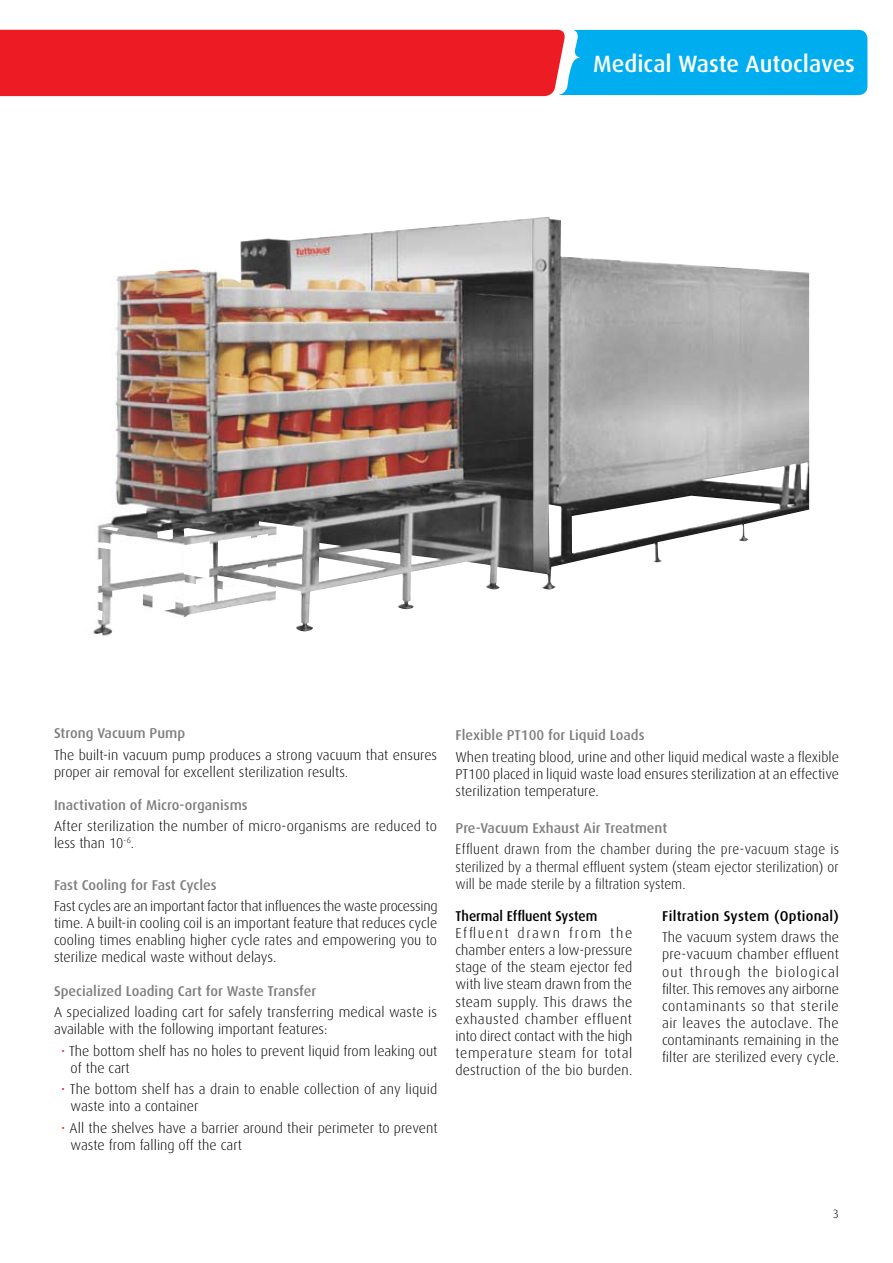
<style>
.page{position:relative;width:893px;height:1263px;background:#fff}
.page>*{position:absolute;margin:0;border:0;box-sizing:border-box;transform-origin:0 0}
.t1{font:500 23.55px "Dax";color:#fff}
.t2{font:300 14.25px/17.1px "Dax";color:#000}
.t3{font:500 14.25px "Dax";color:#808080}
.t4{font:300 14.25px/17.1px "Dax";color:#000;text-align:justify;scale:.95 1}
.t5{font:500 14.25px "Dax";letter-spacing:.01em;color:#000}
.t6{font:500 14.25px "Dax";letter-spacing:.01em;color:#000;scale:.95 1}
.t7{font:300 12px "Dax";color:#000}
.s1{color:#ed1c24}
</style>
<div class="page">
<svg style="left:0;top:30px;width:867px;height:66px;background:#9d516c"></svg>
<img style="left:93px;top:217px;width:716px;height:419px">
<h1 class="t1" style="left:593px;top:50px;width:263px">Medical Waste Autoclaves</h1>
<p class="t3" style="left:54px;top:725px;width:133px">Strong Vacuum Pump</p>
<p class="t2" style="left:54px;top:746px;width:385px">The built-in vacuum pump produces a strong vacuum that ensures proper air removal for excellent sterilization results.</p>
<p class="t3" style="left:54px;top:797px;width:195px">Inactivation of Micro-organisms</p>
<p class="t2" style="left:54px;top:818px;width:385px">After sterilization the number of micro-organisms are reduced to less than 10<sup>-6</sup>.</p>
<p class="t3" style="left:54px;top:877px;width:164px">Fast Cooling for Fast Cycles</p>
<p class="t2" style="left:54px;top:898px;width:385px;text-align:justify">Fast cycles are an important factor that influences the waste processing time. A built-in cooling coil is an important feature that reduces cycle cooling times enabling higher cycle rates and empowering you to sterilize medical waste without delays.</p>
<p class="t3" style="left:54px;top:983px;width:264px">Specialized Loading Cart for Waste Transfer</p>
<p class="t2" style="left:54px;top:1004px;width:385px">A specialized loading cart for safely transferring medical waste is available with the following important features:</p>
<p class="t2" style="left:71px;top:1042px;width:368px;text-indent:-9px"><span class="s1">•</span> The bottom shelf has no holes to prevent liquid from leaking out of the cart</p>
<p class="t2" style="left:71px;top:1081px;width:368px;text-indent:-9px"><span class="s1">•</span> The bottom shelf has a drain to enable collection of any liquid waste into a container</p>
<p class="t2" style="left:71px;top:1119px;width:369px;text-indent:-9px"><span class="s1">•</span> All the shelves have a barrier around their perimeter to prevent waste from falling off the cart</p>
<p class="t3" style="left:455px;top:727px;width:191px">Flexible PT100 for Liquid Loads</p>
<p class="t2" style="left:455px;top:748px;width:385px;text-align:justify">When treating blood, urine and other liquid medical waste a flexible PT100 placed in liquid waste load ensures sterilization at an effective sterilization temperature.</p>
<p class="t3" style="left:455px;top:820px;width:213px">Pre-Vacuum Exhaust Air Treatment</p>
<p class="t4" style="left:455px;top:841px;width:405px">Effluent drawn from the chamber during the pre-vacuum stage is sterilized by a thermal effluent system (steam ejector sterilization) or will be made sterile by a filtration system.</p>
<p class="t6" style="left:455px;top:908px;width:151px">Thermal Effluent System</p>
<p class="t2" style="left:455px;top:925px;width:178px;text-align:justify">Effluent drawn from the chamber enters a low-pressure stage of the steam ejector fed with live steam drawn from the steam supply. This draws the exhausted chamber effluent into direct contact with the high temperature steam for total destruction of the bio burden.</p>
<p class="t5" style="left:662px;top:908px;width:178px">Filtration System (Optional)</p>
<p class="t2" style="left:662px;top:929px;width:178px;text-align:justify">The vacuum system draws the pre-vacuum chamber effluent out through the biological filter. This removes any airborne contaminants so that sterile air leaves the autoclave. The contaminants remaining in the filter are sterilized every cycle.</p>
<p class="t7" style="left:833px;top:1207px;width:8px">3</p>
</div>
